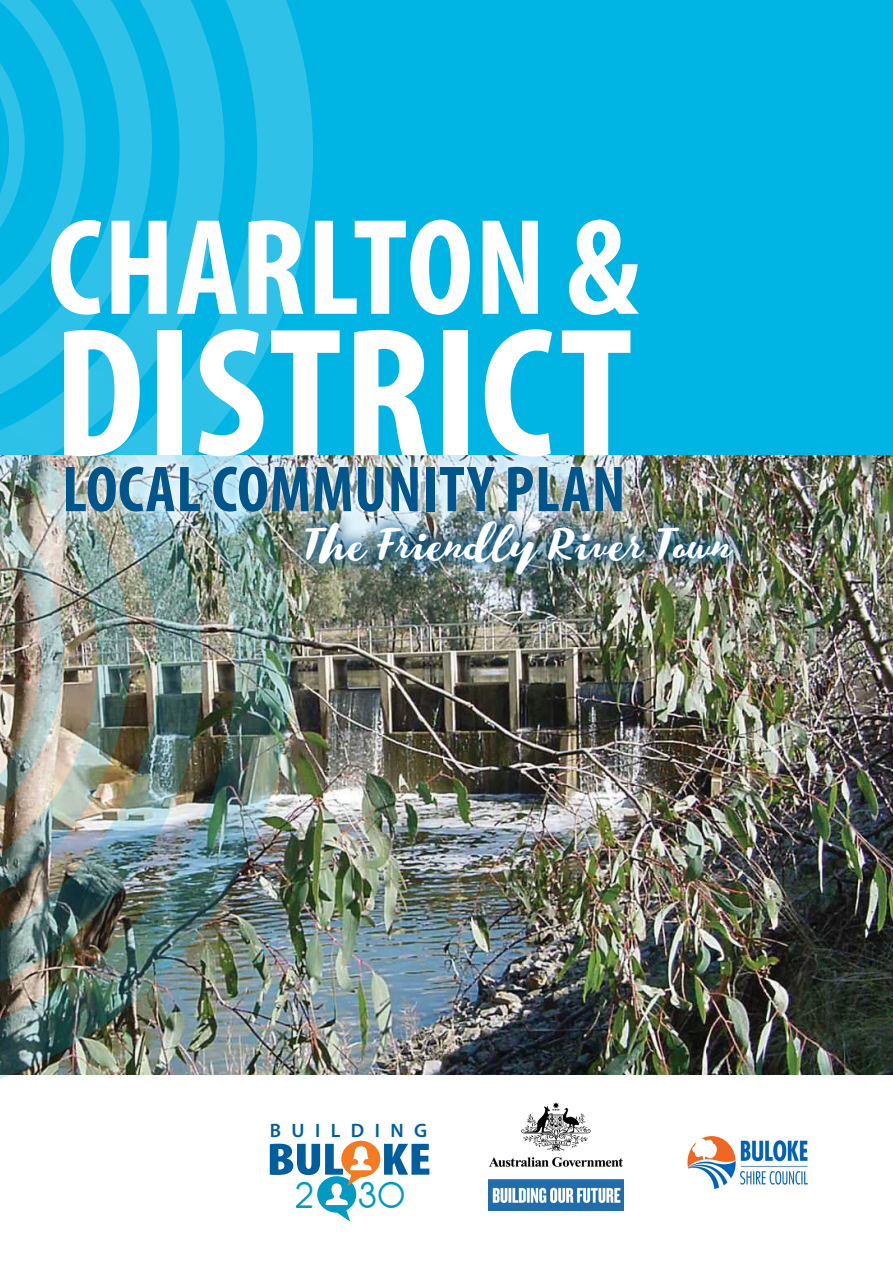
<style>
.page{position:relative;width:893px;height:1263px;background:#fff}
.page>*{position:absolute;margin:0;border:0;box-sizing:border-box;transform-origin:0 0}
.big_heading{font:700 condensed 185.25px "Myriad Pro";letter-spacing:.01em;color:#fff}
.big_heading-2{font:700 condensed 138px "Myriad Pro";letter-spacing:.01em;color:#fff}
.big_heading-3{font:700 condensed 65.55px "Myriad Pro";letter-spacing:.01em;color:#00558b}
.t1{font:900 condensed 45.75px "Myriad Pro";color:#005e9d;scale:1.22 1}
.t2{font:40.95px "Antipasto";color:#009ac3}
.big_heading-4{font:39px "Cliche";color:#fff;scale:.91 1}
.t3{font:600 19.5px "Myriad Pro";letter-spacing:.53em;color:#005e9d}
</style>
<div class="page">
<div style="left:0;top:0;width:893px;height:455px;background:#00b4e3"></div>
<img style="left:291px;top:455px;width:602px;height:619px">
<img style="left:0;top:593px;width:291px;height:486px">
<img style="left:0;top:593px;width:202px;height:421px">
<img style="left:0;top:593px;width:130px;height:343px">
<img style="left:0;top:593px;width:64px;height:275px">
<img style="left:0;top:0;width:313px;height:593px">
<svg style="left:0;top:0;width:225px;height:502px"></svg>
<svg style="left:0;top:0;width:152px;height:424px"></svg>
<svg style="left:0;top:0;width:86px;height:356px"></svg>
<img style="left:687px;top:1136px;width:121px;height:52px">
<img style="left:489px;top:1102px;width:135px;height:109px">
<svg style="left:317px;top:1141px;width:63px;height:81px"></svg>
<div style="left:290px;top:505px;width:459px;height:85px;background:#00558b;opacity:.75"></div>
<div style="left:56px;top:456px;width:575px;height:65px;background:#fff;opacity:.75"></div>
<p class="big_heading-2" style="left:48px;top:182px;width:593px">CHARLTON &amp;</p>
<p class="big_heading" style="left:53px;top:278px;width:581px">DISTRICT</p>
<p class="big_heading-3" style="left:62px;top:448px;width:565px">LOCAL COMMUNITY PLAN</p>
<p class="big_heading-4" style="left:302px;top:520px;width:473px">The Friendly River Town</p>
<p class="t3" style="left:270px;top:1118px;width:159px">BUILDING</p>
<p class="t1" style="left:267px;top:1134px;width:137px">BUL KE</p>
<p class="t2" style="left:295px;top:1171px;width:112px">2 30</p>
</div>
